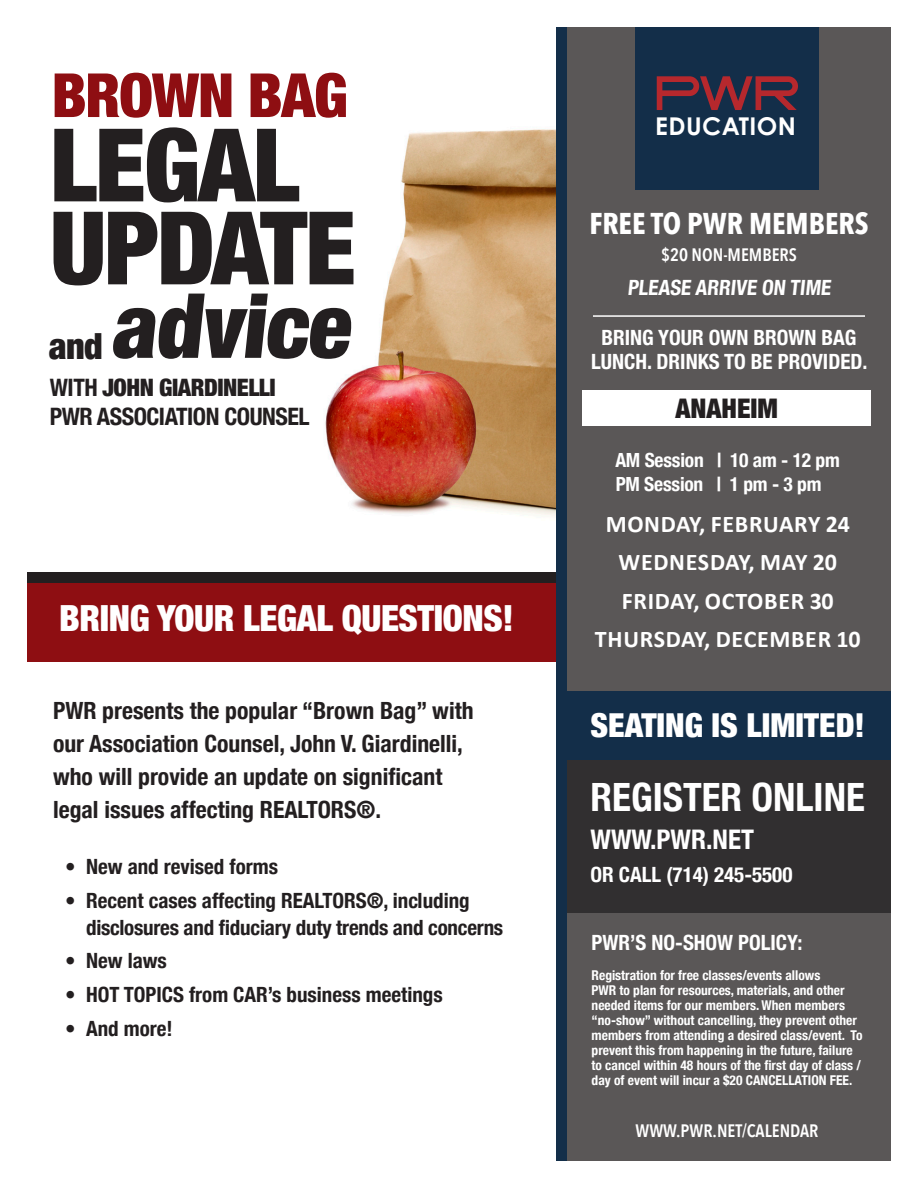
<style>
.page{position:relative;width:918px;height:1188px;background:#fff}
.page>*{position:absolute;margin:0;border:0;box-sizing:border-box;transform-origin:0 0}
.t1{font:900 condensed 101.55px "Helvetica Neue";letter-spacing:-.02em;color:#231f20}
.t2{font:900 condensed 90px "Helvetica Neue";color:#231f20}
.t3{font:900 condensed 60.9px "Helvetica Neue";letter-spacing:-.02em;color:#8e0e12}
.t4{font:700 condensed 39px "Helvetica Neue";color:#fff}
.t5{font:900 condensed 36px "Helvetica Neue";letter-spacing:-.01em;color:#fff}
.t6{font:900 condensed 36px "Helvetica Neue";color:#231f20}
.t7{font:900 condensed 33px "Helvetica Neue";color:#fff}
.t8{font:700 30px "Avenir Next Condensed";color:#fff}
.t9{font:700 condensed 27px "Helvetica Neue";color:#fff}
.t10{font:900 condensed 27px "Helvetica Neue";color:#231f20}
.t11{font:700 24.6px "Century Gothic Pro";letter-spacing:.02em;color:#fff}
.t12{font:700 24px "Calibri";letter-spacing:.03em;color:#fff}
.t13{font:700 condensed 24px "Helvetica Neue";letter-spacing:-.02em;color:#231f20}
.t14{font:900 condensed 24px "Helvetica Neue";letter-spacing:-.02em;color:#231f20}
.t15{font:700 condensed 23.7px/33px "Helvetica Neue";color:#231f20}
.t16{font:700 condensed 21px/27px "Helvetica Neue";color:#231f20}
.t17{font:700 condensed 21px/24px "Helvetica Neue";color:#fff;text-align:center}
.t18{font:700 condensed 19.5px "Helvetica Neue";letter-spacing:-.01em;color:#fff}
.t19{font:600 18px "Avenir Next Condensed";color:#fff}
.t20{font:700 condensed 13.5px/15px "Helvetica Neue";color:#fff}
.s1{font-weight:700}
</style>
<div class="page">
<img style="left:325px;top:129px;width:231px;height:388px">
<div style="left:27px;top:572px;width:529px;height:18px;background:#231f20"></div>
<div style="left:27px;top:584px;width:529px;height:78px;background:#8e0e12"></div>
<div style="left:567px;top:27px;width:324px;height:1134px;background:#5a5757"></div>
<div style="left:556px;top:27px;width:11px;height:1134px;background:#132e49"></div>
<hr style="left:593px;top:315px;width:272px;height:2px;background:#fff">
<div style="left:567px;top:759px;width:324px;height:154px;background:#312f30"></div>
<div style="left:567px;top:692px;width:324px;height:68px;background:#132e49"></div>
<div style="left:582px;top:390px;width:289px;height:36px;background:#fff"></div>
<div style="left:635px;top:27px;width:184px;height:163px;background:#132e49"></div>
<svg style="left:657px;top:76px;width:141px;height:34px"></svg>
<p class="t3" style="left:52px;top:45px;width:298px">BROWN BAG</p>
<p class="t1" style="left:50px;top:82px;width:251px">LEGAL</p>
<p class="t1" style="left:50px;top:165px;width:308px">UPDATE</p>
<p class="t2" style="left:111px;top:252px;width:255px">advice</p>
<p class="t14" style="left:50px;top:368px;width:227px"><span class="s1">WITH</span> JOHN GIARDINELLI</p>
<p class="t13" style="left:50px;top:396px;width:261px">PWR ASSOCIATION COUNSEL</p>
<p class="t6" style="left:49px;top:317px;width:55px">and</p>
<p class="t5" style="left:59px;top:589px;width:456px">BRING YOUR LEGAL QUESTIONS!</p>
<p class="t15" style="left:53px;top:693px;width:422px">PWR presents the popular “Brown Bag” with our Association Counsel, John V. Giardinelli, who will provide an update on significant legal issues affecting REALTORS®.</p>
<p class="t16" style="left:65px;top:851px;width:214px">• New and revised forms</p>
<p class="t16" style="left:86px;top:885px;width:419px;text-indent:-21px">• Recent cases affecting REALTORS®, including disclosures and fiduciary duty trends and concerns</p>
<p class="t16" style="left:65px;top:946px;width:103px">• New laws</p>
<p class="t16" style="left:65px;top:980px;width:379px">• HOT TOPICS from CAR’s business meetings</p>
<p class="t16" style="left:65px;top:1013px;width:109px">• And more!</p>
<p class="t11" style="left:655px;top:111px;width:142px">EDUCATION</p>
<p class="t8" style="left:589px;top:206px;width:281px">FREE TO PWR MEMBERS</p>
<p class="t19" style="left:661px;top:240px;width:137px">$20 NON-MEMBERS</p>
<p class="t17" style="left:627px;top:274px;width:208px">PLEASE ARRIVE ON TIME</p>
<p class="t17" style="left:591px;top:324px;width:278px">BRING YOUR OWN BROWN BAG<br>LUNCH. DRINKS TO BE PROVIDED.</p>
<p class="t10" style="left:676px;top:386px;width:104px">ANAHEIM</p>
<p class="t18" style="left:615px;top:444px;width:226px">AM Session | 10 am - 12 pm</p>
<p class="t18" style="left:616px;top:468px;width:207px">PM Session | 1 pm - 3 pm</p>
<p class="t12" style="left:606px;top:507px;width:246px">MONDAY, FEBRUARY 24</p>
<p class="t12" style="left:619px;top:545px;width:220px">WEDNESDAY, MAY 20</p>
<p class="t12" style="left:622px;top:584px;width:213px">FRIDAY, OCTOBER 30</p>
<p class="t12" style="left:595px;top:623px;width:267px">THURSDAY, DECEMBER 10</p>
<p class="t7" style="left:591px;top:698px;width:276px">SEATING IS LIMITED!</p>
<p class="t4" style="left:591px;top:765px;width:276px">REGISTER ONLINE</p>
<p class="t9" style="left:591px;top:817px;width:165px">WWW.PWR.NET</p>
<p class="t17" style="left:591px;top:861px;width:203px">OR CALL (714) 245-5500</p>
<p class="t17" style="left:592px;top:929px;width:212px">PWR’S NO-SHOW POLICY:</p>
<p class="t20" style="left:592px;top:967px;width:272px">Registration for free classes/events allows<br>PWR to plan for resources, materials, and other needed items for our members. When members “no-show” without cancelling, they prevent other members from attending a desired class/event. To prevent this from happening in the future, failure to cancel within 48 hours of the first day of class / day of event will incur a $20 CANCELLATION FEE.</p>
<p class="t19" style="left:636px;top:1115px;width:184px">WWW.PWR.NET/CALENDAR</p>
</div>
